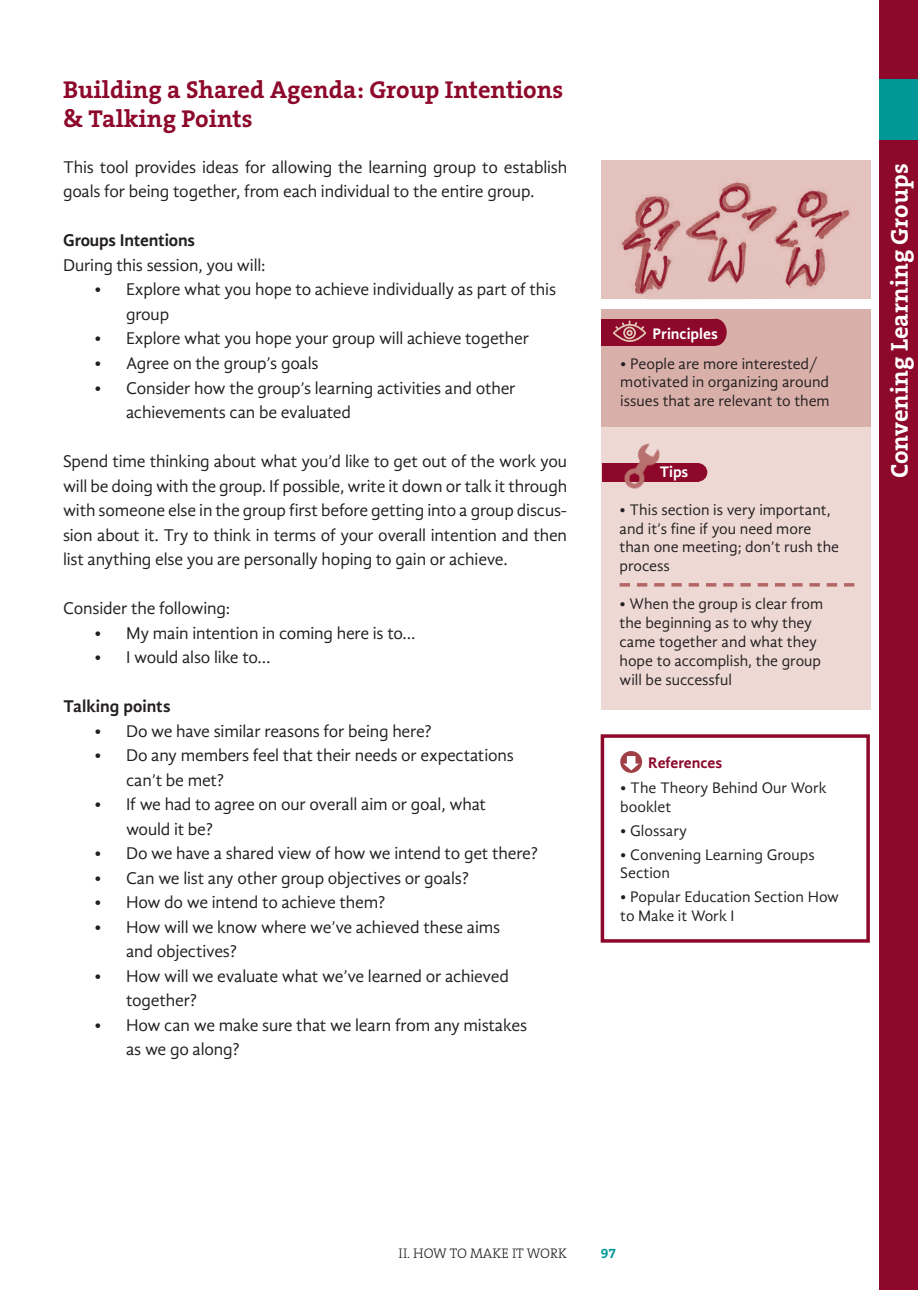
<style>
.page{position:relative;width:918px;height:1290px;background:#fff}
.page>*{position:absolute;margin:0;border:0;box-sizing:border-box;transform-origin:0 0}
.t1{font:700 24.5px/29.4px "The Serif B7";color:#8d082a}
.t2{font:700 24.5px "The Serif B7";color:#fff}
.t3{font:17.5px/24.5px "Gandhi Sans";letter-spacing:-.01em;color:#231f20}
.t4{font:700 17.5px "Gandhi Sans";letter-spacing:-.01em;color:#231f20}
.t5{font:15.75px/18.9px "Gandhi Sans";color:#231f20}
.t6{font:700 15.75px "Gandhi Sans";color:#fff}
.t7{font:700 15.75px "Gandhi Sans";color:#8d082a}
.t8{font:300 14px "The Serif B3";color:#231f20}
.t9{font:700 14px "The Serif B7";color:#009897}
</style>
<div class="page">
<div style="left:879px;top:0;width:39px;height:1290px;background:#8d082a"></div>
<div style="left:879px;top:79px;width:39px;height:61px;background:#009897"></div>
<div style="left:601px;top:309px;width:270px;height:400px;background:#edd8d4"></div>
<div style="left:601px;top:309px;width:270px;height:118px;background:#d9b0a9"></div>
<div style="left:602px;top:463px;width:96px;height:18px;background:#8d082a"></div>
<div style="left:689px;top:463px;width:18px;height:18px;background:#8d082a;border-radius:50%"></div>
<img style="left:616px;top:443px;width:53px;height:46px">
<div style="left:600px;top:734px;width:270px;height:209px;border:4px solid #8d082a"></div>
<svg style="left:619px;top:583px;width:235px;height:3px"></svg>
<div style="left:601px;top:319px;width:115px;height:27px;background:#8d082a"></div>
<div style="left:705px;top:319px;width:21px;height:27px;background:#8d082a;border-radius:50%"></div>
<svg style="left:613px;top:320px;width:34px;height:22px"></svg>
<svg style="left:620px;top:751px;width:22px;height:22px"></svg>
<svg style="left:623px;top:756px;width:16px;height:14px"></svg>
<img style="left:601px;top:160px;width:270px;height:139px">
<svg style="left:646px;top:248px;width:153px;height:51px;background:#d8acaa"></svg>
<h1 class="t1" style="left:63px;top:76px;width:502px">Building a Shared Agenda: Group Intentions &amp; Talking Points</h1>
<p class="t3" style="left:63px;top:155px;width:506px">This tool provides ideas for allowing the learning group to establish goals for being together, from each individual to the entire group.</p>
<p class="t4" style="left:63px;top:230px;width:133px">Groups Intentions</p>
<p class="t3" style="left:63px;top:253px;width:204px">During this session, you will:</p>
<p class="t3" style="left:126px;top:277px;width:431px;text-indent:-32px">• Explore what you hope to achieve individually as part of this group</p>
<p class="t3" style="left:94px;top:326px;width:436px">• Explore what you hope your group will achieve together</p>
<p class="t3" style="left:94px;top:351px;width:226px">• Agree on the group’s goals</p>
<p class="t3" style="left:126px;top:375px;width:391px;text-indent:-32px">• Consider how the group’s learning activities and other achievements can be evaluated</p>
<p class="t3" style="left:63px;top:449px;width:505px;text-align:justify">Spend time thinking about what you’d like to get out of the work you will be doing with the group. If possible, write it down or talk it through with someone else in the group first before getting into a group discus&shy;sion about it. Try to think in terms of your overall intention and then list anything else you are personally hoping to gain or achieve.</p>
<p class="t3" style="left:63px;top:596px;width:169px">Consider the following:</p>
<p class="t3" style="left:94px;top:620px;width:323px">• My main intention in coming here is to…</p>
<p class="t3" style="left:94px;top:645px;width:178px">• I would also like to…</p>
<p class="t4" style="left:63px;top:696px;width:109px">Talking points</p>
<p class="t3" style="left:94px;top:718px;width:339px">• Do we have similar reasons for being here?</p>
<p class="t3" style="left:126px;top:743px;width:389px;text-indent:-32px">• Do any members feel that their needs or expectations can’t be met?</p>
<p class="t3" style="left:126px;top:792px;width:361px;text-indent:-31px">• If we had to agree on our overall aim or goal, what would it be?</p>
<p class="t3" style="left:95px;top:841px;width:445px">• Do we have a shared view of how we intend to get there?</p>
<p class="t3" style="left:95px;top:865px;width:376px">• Can we list any other group objectives or goals?</p>
<p class="t3" style="left:95px;top:890px;width:292px">• How do we intend to achieve them?</p>
<p class="t3" style="left:126px;top:914px;width:376px;text-indent:-31px">• How will we know where we’ve achieved these aims and objectives?</p>
<p class="t3" style="left:126px;top:963px;width:384px;text-indent:-31px">• How will we evaluate what we’ve learned or achieved together?</p>
<p class="t3" style="left:126px;top:1012px;width:402px;text-indent:-31px">• How can we make sure that we learn from any mistakes as we go along?</p>
<p class="t6" style="left:652px;top:324px;width:67px">Principles</p>
<p class="t5" style="left:620px;top:354px;width:211px">• People are more interested/ motivated in organizing around issues that are relevant to them</p>
<p class="t6" style="left:659px;top:462px;width:30px">Tips</p>
<p class="t5" style="left:619px;top:500px;width:221px">• This section is very important, and it’s fine if you need more than one meeting; don’t rush the process</p>
<p class="t5" style="left:619px;top:594px;width:205px">• When the group is clear from the beginning as to why they came together and what they hope to accomplish, the group will be successful</p>
<p class="t7" style="left:648px;top:753px;width:75px">References</p>
<p class="t5" style="left:620px;top:778px;width:208px">• The Theory Behind Our Work booklet</p>
<p class="t5" style="left:620px;top:821px;width:68px">• Glossary</p>
<p class="t5" style="left:620px;top:845px;width:196px">• Convening Learning Groups<br>Section</p>
<p class="t5" style="left:620px;top:887px;width:220px">• Popular Education Section How to Make it Work I</p>
<h1 class="t2" style="left:887px;top:478px;width:316px;rotate:-90deg">Convening Learning Groups</h1>
<p class="t8" style="left:398px;top:1246px;width:170px">II. HOW TO MAKE IT WORK</p>
<p class="t9" style="left:600px;top:1245px;width:17px">97</p>
</div>
